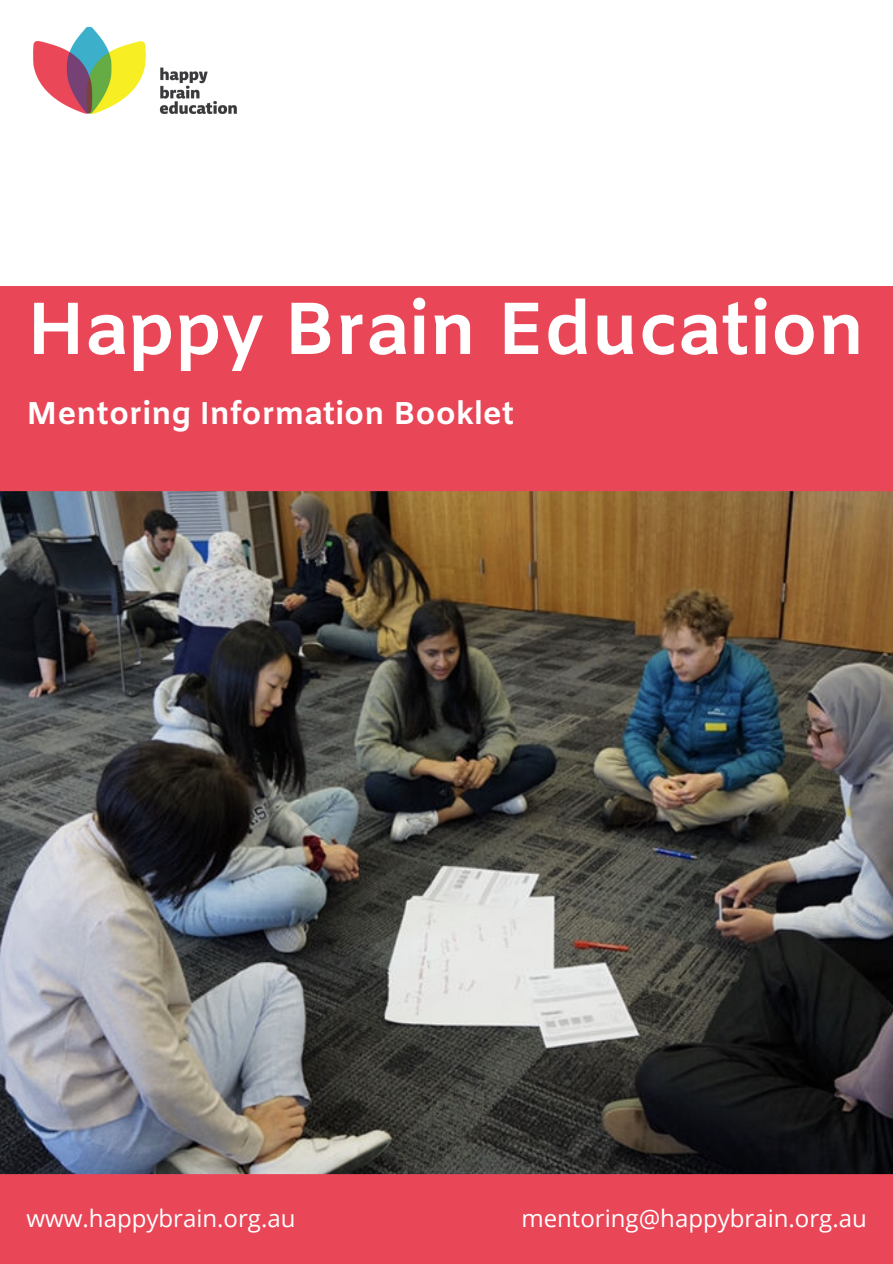
<style>
.page{position:relative;width:893px;height:1264px;background:#fff}
.page>*{position:absolute;margin:0;border:0;box-sizing:border-box;transform-origin:0 0}
.t1{font:700 73.5px "Amiko";color:#fff}
.t2{font:700 31.5px "Amiko";color:#fff}
.t3{font:24px "Open Sans";color:#fff}
</style>
<div class="page">
<img style="left:33px;top:26px;width:204px;height:89px">
<div style="left:0;top:286px;width:892px;height:224px;background:#e94758"></div>
<div style="left:0;top:1174px;width:892px;height:89px;background:#e94758"></div>
<img style="left:0;top:491px;width:892px;height:683px">
<p class="t1" style="left:27px;top:286px;width:839px">Happy Brain Education</p>
<p class="t2" style="left:27px;top:395px;width:489px">Mentoring Information Booklet</p>
<p class="t3" style="left:27px;top:1201px;width:270px">www.happybrain.org.au</p>
<p class="t3" style="left:521px;top:1201px;width:347px">mentoring@happybrain.org.au</p>
</div>
